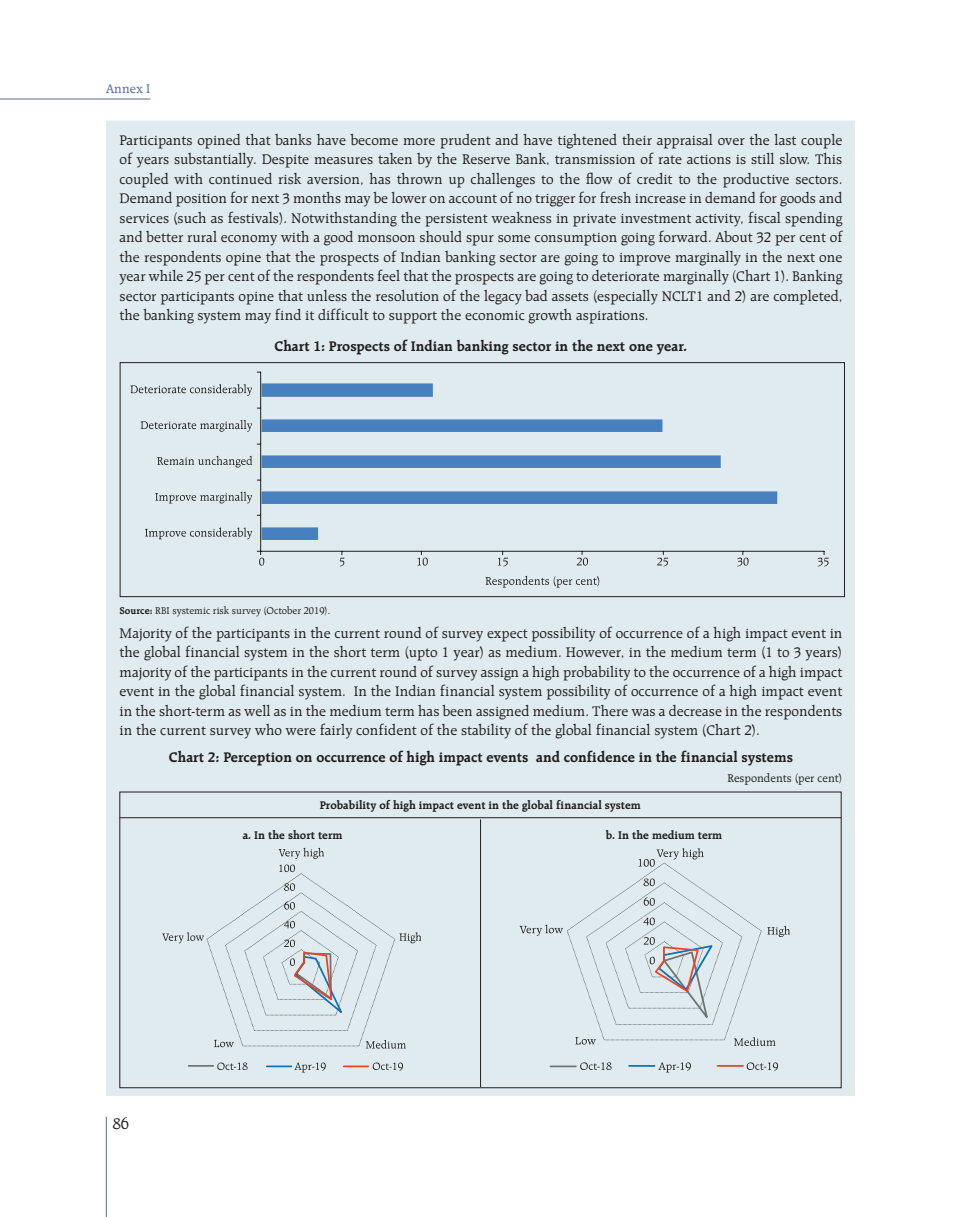
<style>
.page{position:relative;width:961px;height:1217px;background:#fff}
.page>*{position:absolute;margin:0;border:0;box-sizing:border-box;transform-origin:0 0}
.t1{font:16.5px "Raleigh BT";color:#231f20}
.t2{font:15px/19.5px "Raleigh BT";color:#231f20;text-align:justify}
.t3{font:700 15px "Raleigh BT";color:#231f20}
.t4{font:13.5px "Raleigh BT";color:#516a98}
.t5{font:700 12px "Raleigh BT";color:#231f20}
.t6{font:12px "Raleigh BT";color:#231f20}
.t7{font:10.5px "Raleigh BT";color:#231f20}
.s1{font-weight:700}
</style>
<div class="page">
<hr style="left:0;top:99px;width:150px;height:1px;background:#516a98">
<hr style="left:106px;top:1116px;width:1px;height:100px;background:#516a98">
<div style="left:106px;top:121px;width:749px;height:974px;background:#dfebee"></div>
<div style="left:120px;top:362px;width:725px;height:234px;border:1px solid #231f20"></div>
<svg style="left:262px;top:383px;width:515px;height:157px"></svg>
<hr style="left:261px;top:550px;width:563px;height:1px;background:#231f20">
<hr style="left:260px;top:372px;width:1px;height:179px;background:#231f20">
<svg style="left:145px;top:527px;width:107px;height:12px"></svg>
<svg style="left:155px;top:491px;width:97px;height:12px"></svg>
<svg style="left:157px;top:455px;width:95px;height:12px"></svg>
<svg style="left:141px;top:420px;width:111px;height:11px"></svg>
<svg style="left:130px;top:384px;width:122px;height:12px"></svg>
<svg style="left:257px;top:550px;width:7px;height:15px"></svg>
<svg style="left:340px;top:551px;width:5px;height:15px"></svg>
<svg style="left:417px;top:551px;width:11px;height:14px"></svg>
<svg style="left:498px;top:551px;width:10px;height:15px"></svg>
<svg style="left:577px;top:551px;width:11px;height:14px"></svg>
<svg style="left:657px;top:551px;width:11px;height:15px"></svg>
<svg style="left:737px;top:551px;width:12px;height:15px"></svg>
<svg style="left:818px;top:551px;width:11px;height:15px"></svg>
<svg style="left:485px;top:575px;width:114px;height:12px"></svg>
<svg style="left:278px;top:847px;width:46px;height:11px"></svg>
<svg style="left:162px;top:864px;width:259px;height:184px"></svg>
<hr style="left:189px;top:1064px;width:24px;height:2px;background:#717274">
<svg style="left:217px;top:1062px;width:31px;height:7px"></svg>
<svg style="left:267px;top:1062px;width:59px;height:10px"></svg>
<svg style="left:344px;top:1062px;width:59px;height:8px"></svg>
<svg style="left:519px;top:848px;width:271px;height:197px"></svg>
<svg style="left:550px;top:1062px;width:62px;height:7px"></svg>
<hr style="left:629px;top:1064px;width:26px;height:2px;background:#0a70b9">
<svg style="left:658px;top:1062px;width:33px;height:10px"></svg>
<hr style="left:718px;top:1064px;width:25px;height:2px;background:#ef4123">
<svg style="left:747px;top:1062px;width:31px;height:8px"></svg>
<hr style="left:480px;top:819px;width:1px;height:267px;background:#231f20">
<hr style="left:120px;top:817px;width:721px;height:1px;background:#231f20">
<p class="t4" style="left:106px;top:80px;width:46px">Annex I</p>
<p class="t2" style="left:120px;top:130px;width:724px">Participants opined that banks have become more prudent and have tightened their appraisal over the last couple of years substantially. Despite measures taken by the Reserve Bank, transmission of rate actions is still slow. This coupled with continued risk aversion, has thrown up challenges to the flow of credit to the productive sectors.<br>Demand position for next 3 months may be lower on account of no trigger for fresh increase in demand for goods and services (such as festivals). Notwithstanding the persistent weakness in private investment activity, fiscal spending and better rural economy with a good monsoon should spur some consumption going forward. About 32 per cent of the respondents opine that the prospects of Indian banking sector are going to improve marginally in the next one year while 25 per cent of the respondents feel that the prospects are going to deteriorate marginally (Chart 1). Banking sector participants opine that unless the resolution of the legacy bad assets (especially NCLT1 and 2) are completed, the banking system may find it difficult to support the economic growth aspirations.</p>
<p class="t3" style="left:275px;top:337px;width:414px">Chart 1: Prospects of Indian banking sector in the next one year.</p>
<p class="t7" style="left:120px;top:604px;width:212px"><span class="s1">Source:</span> RBI systemic risk survey (October 2019).</p>
<p class="t2" style="left:120px;top:622px;width:724px">Majority of the participants in the current round of survey expect possibility of occurrence of a high impact event in the global financial system in the short term (upto 1 year) as medium. However, in the medium term (1 to 3 years) majority of the participants in the current round of survey assign a high probability to the occurrence of a high impact event in the global financial system. In the Indian financial system possibility of occurrence of a high impact event in the short-term as well as in the medium term has been assigned medium. There was a decrease in the respondents in the current survey who were fairly confident of the stability of the global financial system (Chart 2).</p>
<p class="t3" style="left:169px;top:748px;width:626px">Chart 2: Perception on occurrence of high impact events and confidence in the financial systems</p>
<p class="t6" style="left:727px;top:771px;width:116px">Respondents (per cent)</p>
<p class="t5" style="left:320px;top:797px;width:323px">Probability of high impact event in the global financial system</p>
<p class="t5" style="left:243px;top:827px;width:101px">a. In the short term</p>
<p class="t5" style="left:606px;top:827px;width:118px">b. In the medium term</p>
<p class="t1" style="left:113px;top:1113px;width:18px">86</p>
</div>
